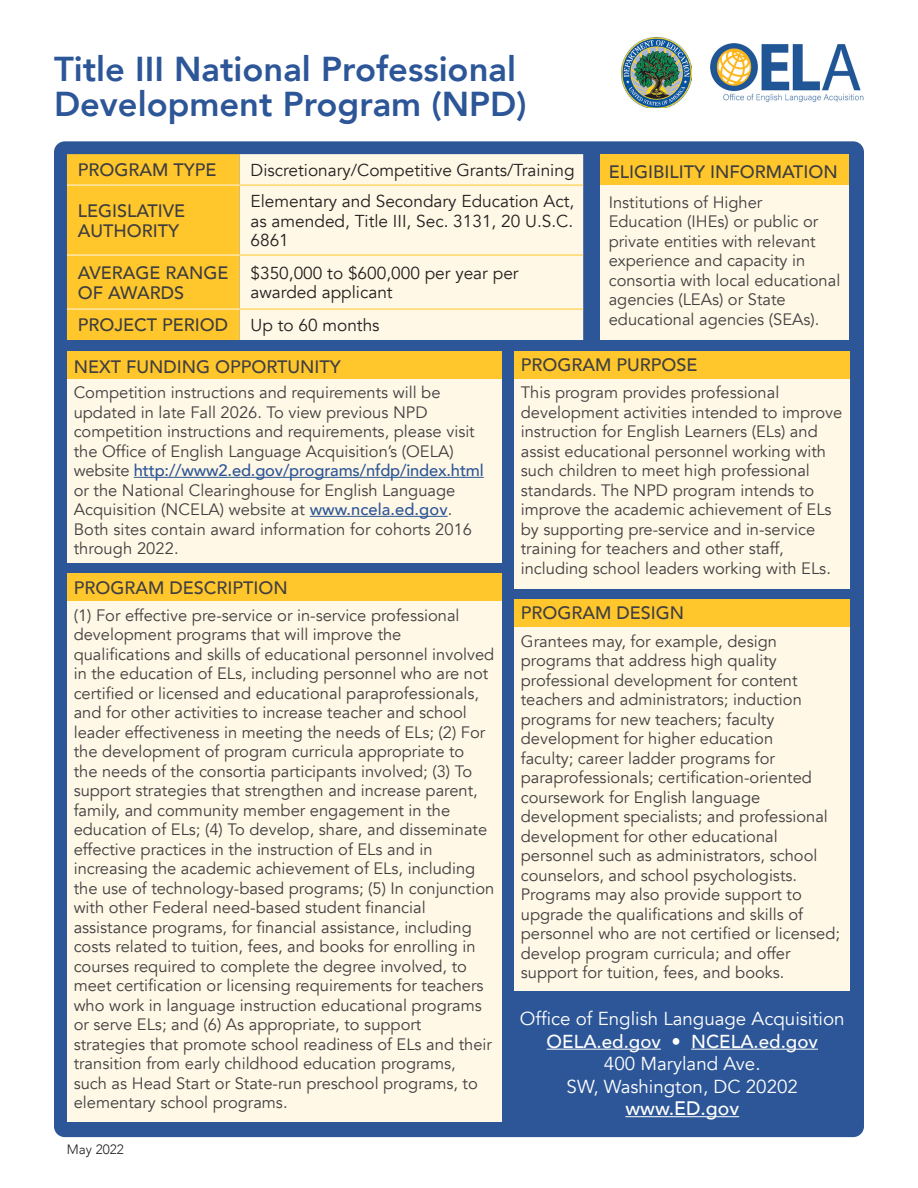
<style>
.page{position:relative;width:918px;height:1188px;background:#fff}
.page>*{position:absolute;margin:0;border:0;box-sizing:border-box;transform-origin:0 0}
.t1{font:800 34.5px/34.5px "Avenir";color:#2c5697}
.t2{font:500 19.5px "Avenir";color:#fff}
.t3{font:18.75px/22.5px "Avenir";color:#fff;text-align:center}
.t4{font:500 18.75px "Avenir";color:#fff}
.t5{font:500 18px/19.5px "Avenir";color:#3e3e3f}
.t6{font:500 18px "Avenir";color:#413f41}
.t7{font:17.25px/19.5px "Avenir";color:#231f20;text-align:justify}
.Box_Text{font:16.5px/19.5px "Avenir";color:#413f41}
.t8{font:300 13.5px "Avenir";color:#231f20}
.s1{font-weight:500;color:#2c5697}
.s2{font-weight:400}
</style>
<div class="page">
<div style="left:54px;top:141px;width:810px;height:996px;background:#2c5697;border-radius:11px"></div>
<div style="left:67px;top:377px;width:434px;height:186px;background:#fff8e6"></div>
<div style="left:514px;top:377px;width:335px;height:211px;background:#fff8e6"></div>
<hr style="left:547px;top:1049px;width:114px;height:1px;background:#fff">
<hr style="left:691px;top:1049px;width:127px;height:1px;background:#fff">
<hr style="left:625px;top:1116px;width:114px;height:1px;background:#fff">
<img style="left:621px;top:38px;width:71px;height:70px">
<img style="left:711px;top:43px;width:153px;height:59px">
<div style="left:67px;top:154px;width:173px;height:186px;background:#ffc72c"></div>
<div style="left:240px;top:154px;width:343px;height:186px;background:#fff8e6"></div>
<hr style="left:240px;top:185px;width:343px;height:1px;background:#ffc72c">
<hr style="left:240px;top:255px;width:343px;height:1px;background:#ffc72c">
<hr style="left:240px;top:309px;width:343px;height:1px;background:#ffc72c">
<hr style="left:67px;top:185px;width:173px;height:1px;background:#fff8e6">
<hr style="left:67px;top:255px;width:173px;height:1px;background:#fff8e6">
<hr style="left:67px;top:309px;width:173px;height:1px;background:#fff8e6">
<div style="left:600px;top:185px;width:249px;height:155px;background:#fff8e6"></div>
<div style="left:67px;top:351px;width:434px;height:27px;background:#ffc72c"></div>
<hr style="left:134px;top:477px;width:350px;height:1px;background:#2c5697">
<hr style="left:310px;top:516px;width:138px;height:1px;background:#2c5697">
<div style="left:514px;top:351px;width:335px;height:27px;background:#ffc72c"></div>
<div style="left:67px;top:600px;width:434px;height:522px;background:#fff8e6"></div>
<div style="left:514px;top:625px;width:335px;height:366px;background:#fff8e6"></div>
<div style="left:600px;top:154px;width:249px;height:31px;background:#ffc72c"></div>
<div style="left:67px;top:573px;width:434px;height:28px;background:#ffc72c"></div>
<div style="left:514px;top:599px;width:335px;height:28px;background:#ffc72c"></div>
<h1 class="t1" style="left:54px;top:52px;width:474px">Title III National Professional<br>Development Program (NPD)</h1>
<p class="t5" style="left:78px;top:159px;width:140px">PROGRAM TYPE</p>
<p class="t7" style="left:251px;top:161px;width:326px">Discretionary/Competitive Grants/Training</p>
<p class="t5" style="left:78px;top:200px;width:109px">LEGISLATIVE<br>AUTHORITY</p>
<p class="t7" style="left:251px;top:192px;width:325px">Elementary and Secondary Education Act, as amended, Title III, Sec. 3131, 20 U.S.C.<br>6861</p>
<p class="t5" style="left:78px;top:262px;width:152px">AVERAGE RANGE<br>OF AWARDS</p>
<p class="t7" style="left:251px;top:263px;width:270px">$350,000 to $600,000 per year per awarded applicant</p>
<p class="t5" style="left:78px;top:314px;width:152px">PROJECT PERIOD</p>
<p class="t7" style="left:251px;top:316px;width:131px">Up to 60 months</p>
<h2 class="t5" style="left:609px;top:161px;width:230px">ELIGIBILITY INFORMATION</h2>
<p class="Box_Text" style="left:609px;top:193px;width:233px">Institutions of Higher<br>Education (IHEs) or public or private entities with relevant experience and capacity in consortia with local educational agencies (LEAs) or State educational agencies (SEAs).</p>
<h2 class="t6" style="left:74px;top:351px;width:268px">NEXT FUNDING OPPORTUNITY</h2>
<p class="Box_Text" style="left:74px;top:383px;width:412px">Competition instructions and requirements will be updated in late Fall 2026. To view previous NPD competition instructions and requirements, please visit the Office of English Language Acquisition’s (OELA) website <span class="s1">http://www2.ed.gov/programs/nfdp/index.html </span>or the National Clearinghouse for English Language Acquisition (NCELA) website at <span class="s1">www.ncela.ed.gov</span>.<br>Both sites contain award information for cohorts 2016 through 2022.</p>
<h2 class="t6" style="left:521px;top:349px;width:178px">PROGRAM PURPOSE</h2>
<p class="Box_Text" style="left:521px;top:383px;width:323px">This program provides professional development activities intended to improve instruction for English Learners (ELs) and assist educational personnel working with such children to meet high professional standards. The NPD program intends to improve the academic achievement of ELs by supporting pre-service and in-service training for teachers and other staff, including school leaders working with ELs.</p>
<h2 class="t6" style="left:74px;top:572px;width:215px">PROGRAM DESCRIPTION</h2>
<p class="Box_Text" style="left:74px;top:606px;width:422px">(1) For effective pre-service or in-service professional development programs that will improve the qualifications and skills of educational personnel involved in the education of ELs, including personnel who are not certified or licensed and educational paraprofessionals, and for other activities to increase teacher and school leader effectiveness in meeting the needs of ELs; (2) For the development of program curricula appropriate to<br>the needs of the consortia participants involved; (3) To support strategies that strengthen and increase parent, family, and community member engagement in the education of ELs; (4) To develop, share, and disseminate effective practices in the instruction of ELs and in increasing the academic achievement of ELs, including the use of technology-based programs; (5) In conjunction with other Federal need-based student financial assistance programs, for financial assistance, including costs related to tuition, fees, and books for enrolling in courses required to complete the degree involved, to meet certification or licensing requirements for teachers who work in language instruction educational programs or serve ELs; and (6) As appropriate, to support strategies that promote school readiness of ELs and their transition from early childhood education programs,<br>such as Head Start or State-run preschool programs, to elementary school programs.</p>
<h2 class="t6" style="left:521px;top:598px;width:165px">PROGRAM DESIGN</h2>
<p class="Box_Text" style="left:521px;top:631px;width:321px">Grantees may, for example, design programs that address high quality professional development for content teachers and administrators; induction programs for new teachers; faculty development for higher education<br>faculty; career ladder programs for paraprofessionals; certification-oriented coursework for English language development specialists; and professional development for other educational personnel such as administrators, school counselors, and school psychologists.<br>Programs may also provide support to upgrade the qualifications and skills of personnel who are not certified or licensed; develop program curricula; and offer support for tuition, fees, and books.</p>
<p class="t3" style="left:520px;top:1008px;width:326px">Office of English Language Acquisition</p>
<p class="t4" style="left:547px;top:1025px;width:273px">OELA.ed.gov <span class="s2">•</span> NCELA.ed.gov</p>
<p class="t3" style="left:567px;top:1053px;width:233px">400 Maryland Ave.<br>SW, Washington, DC 20202</p>
<p class="t2" style="left:625px;top:1092px;width:115px">www.ED.gov</p>
<p class="t8" style="left:67px;top:1141px;width:58px">May 2022</p>
</div>
